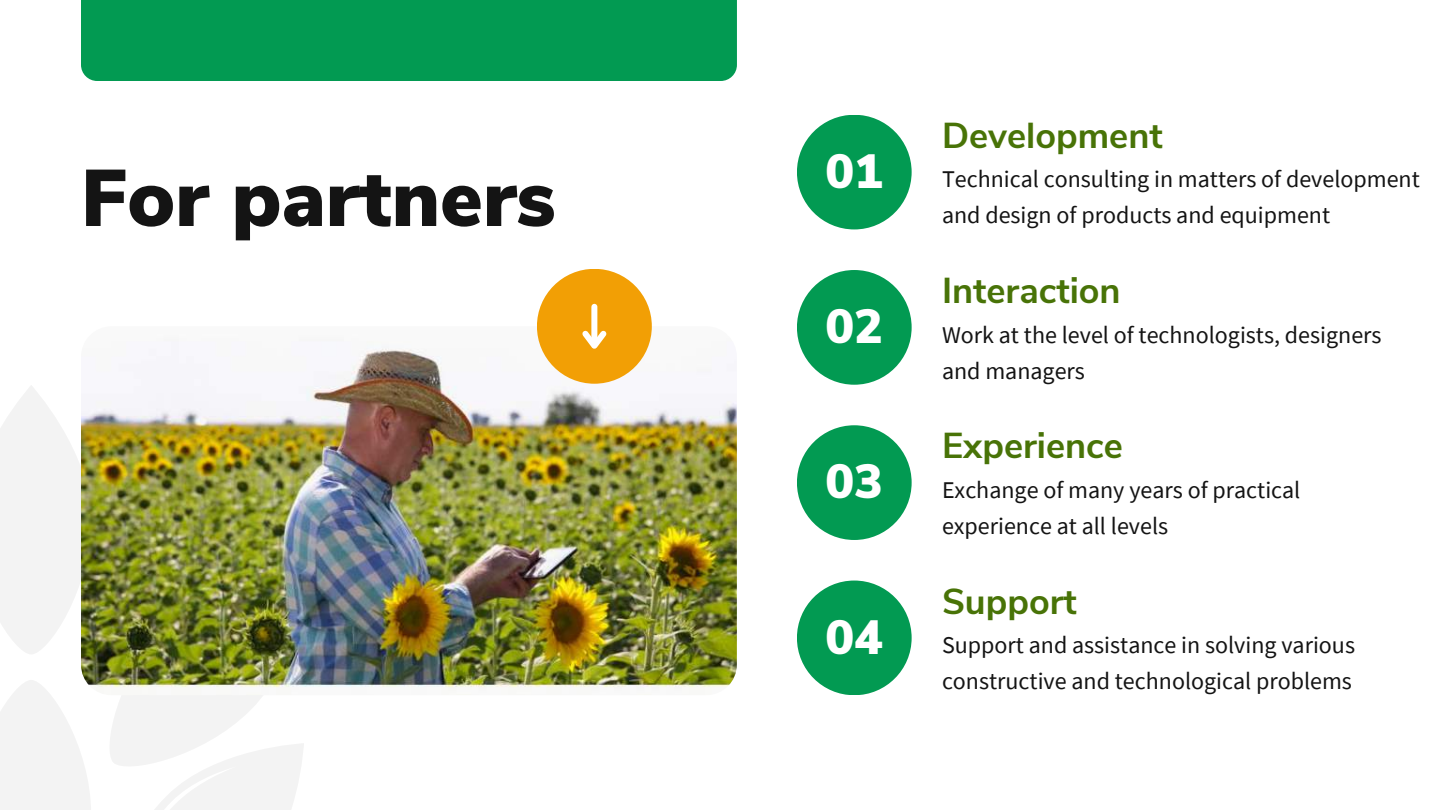
<style>
.page{position:relative;width:1440px;height:810px;background:#fff}
.page>*{position:absolute;margin:0;border:0;box-sizing:border-box;transform-origin:0 0}
.t1{font:900 80px "Nunito Sans";color:#141414}
.t2{font:900 48px "Nunito Sans";color:#fff}
.t3{font:700 36px "Nunito Sans";color:#487307}
.t4{font:24px/36px "Source Sans Pro";color:#141414}
.s1{font-family:"Nunito Sans";font-weight:900;font-size:48px;color:#fff}
</style>
<div class="page">
<svg style="left:0;top:386px;width:81px;height:268px"></svg>
<svg style="left:0;top:680px;width:91px;height:130px"></svg>
<svg style="left:110px;top:695px;width:194px;height:115px"></svg>
<img style="left:81px;top:326px;width:656px;height:369px;border-radius:31px">
<div style="left:537px;top:269px;width:115px;height:115px;background:#f29f05;border-radius:50%"></div>
<div style="left:591px;top:307px;width:6px;height:37px;background:#fff"></div>
<svg style="left:582px;top:325px;width:25px;height:24px"></svg>
<div style="left:797px;top:115px;width:115px;height:114px;background:#029a52;border-radius:50%"></div>
<div style="left:797px;top:581px;width:115px;height:114px;background:#029a52;border-radius:50%"></div>
<div style="left:797px;top:425px;width:115px;height:115px;background:#029a52;border-radius:50%"></div>
<div style="left:797px;top:270px;width:115px;height:115px;background:#029a52;border-radius:50%"></div>
<div style="left:81px;top:0;width:656px;height:81px;background:#029a52"></div>
<h1 class="t1" style="left:81px;top:145px;width:476px">For partners</h1>
<h3 class="t3" style="left:942px;top:111px;width:222px">Development</h3>
<p class="t4" style="left:942px;top:161px;width:479px;text-indent:-117px"><span class="s1">01</span> Technical consulting in matters of development and design of products and equipment</p>
<h2 class="t2" style="left:825px;top:295px;width:59px">02</h2>
<h2 class="t2" style="left:825px;top:450px;width:59px">03</h2>
<h2 class="t2" style="left:825px;top:605px;width:59px">04</h2>
<h3 class="t3" style="left:942px;top:267px;width:180px">Interaction</h3>
<p class="t4" style="left:942px;top:316px;width:441px">Work at the level of technologists, designers and managers</p>
<h3 class="t3" style="left:942px;top:422px;width:182px">Experience</h3>
<p class="t4" style="left:942px;top:471px;width:360px">Exchange of many years of practical experience at all levels</p>
<h3 class="t3" style="left:942px;top:577px;width:136px">Support</h3>
<p class="t4" style="left:942px;top:627px;width:415px">Support and assistance in solving various constructive and technological problems</p>
</div>
